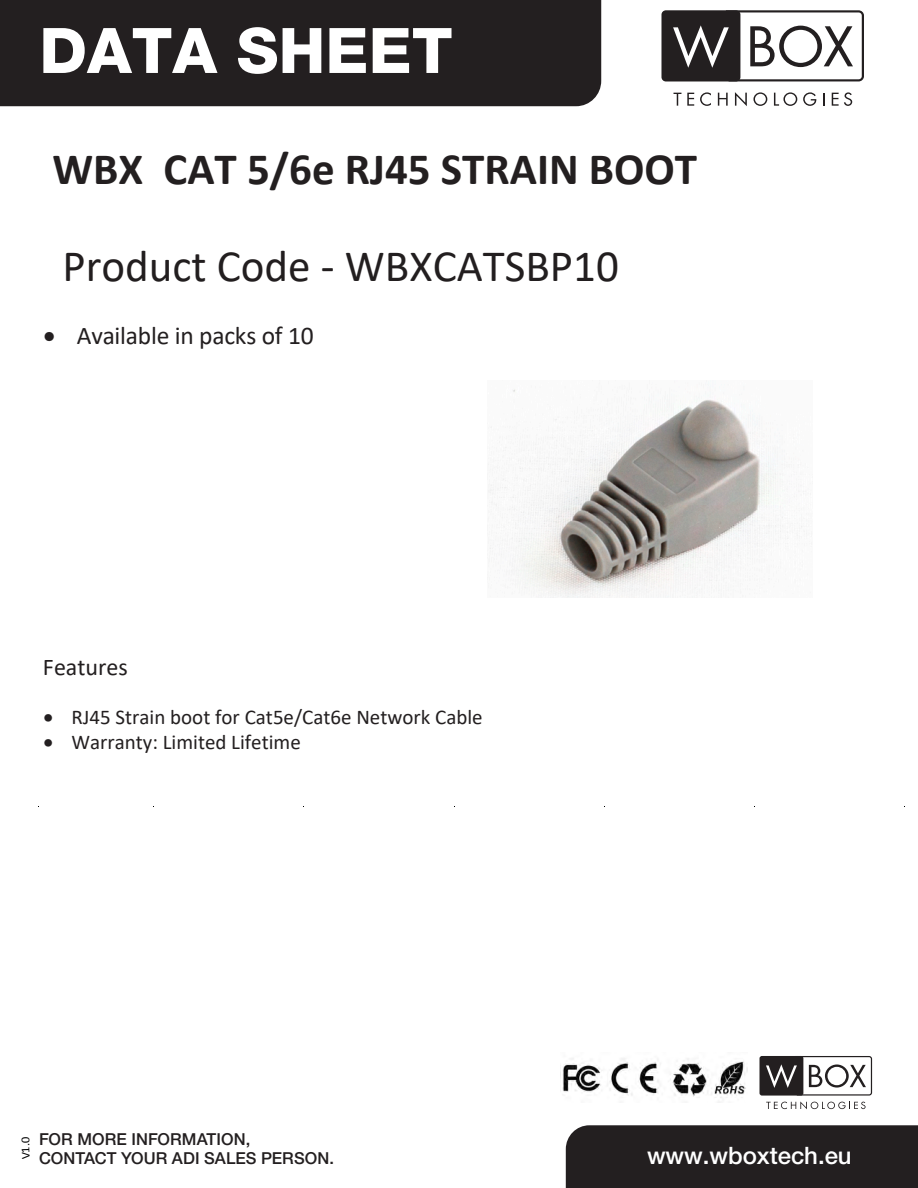
<style>
.page{position:relative;width:918px;height:1188px;background:#fff}
.page>*{position:absolute;margin:0;border:0;box-sizing:border-box;transform-origin:0 0}
.t1{font:800 62.85px "Helvetica Neue LT Std";letter-spacing:.005em;color:#fff}
.t2{font:700 45px "Calibri";color:#231f20}
.t3{font:45px "Calibri";color:#221e1f}
.t4{font:25.5px "Calibri";letter-spacing:-.01em;color:#231f20}
.t5{font:500 24px "Helvetica Neue LT Std";color:#fff}
.t6{font:24px "Calibri";color:#221e1f}
.t7{font:21px "Calibri";color:#231f20}
.t8{font:500 16.5px/19.8px "Helvetica Neue LT Std";letter-spacing:.005em;color:#231f20}
.t9{font:12px "Calibri";color:#000;scale:1.05 1}
</style>
<div class="page">
<div style="left:661px;top:10px;width:79px;height:71px;background:#231f20;border-radius:4px"></div>
<svg style="left:673px;top:10px;width:191px;height:71px"></svg>
<svg style="left:674px;top:93px;width:7px;height:13px"></svg>
<svg style="left:687px;top:93px;width:7px;height:13px"></svg>
<svg style="left:700px;top:92px;width:11px;height:14px"></svg>
<svg style="left:718px;top:93px;width:10px;height:13px"></svg>
<svg style="left:735px;top:92px;width:12px;height:14px"></svg>
<svg style="left:753px;top:92px;width:14px;height:14px"></svg>
<svg style="left:774px;top:92px;width:23px;height:14px"></svg>
<svg style="left:803px;top:92px;width:13px;height:14px"></svg>
<svg style="left:823px;top:93px;width:1px;height:13px"></svg>
<svg style="left:832px;top:92px;width:20px;height:14px"></svg>
<div style="left:0;top:0;width:601px;height:106px;background:#231f20"></div>
<div style="left:566px;top:1125px;width:352px;height:63px;background:#231f20"></div>
<div style="left:760px;top:1056px;width:43px;height:40px;background:#231f20;border-radius:2px"></div>
<svg style="left:766px;top:1056px;width:106px;height:53px"></svg>
<img style="left:560px;top:1058px;width:188px;height:40px">
<img style="left:488px;top:381px;width:323px;height:216px">
<h1 class="t1" style="left:39px;top:13px;width:415px">DATA SHEET</h1>
<h2 class="t2" style="left:52px;top:140px;width:646px">WBX CAT 5/6e RJ45 STRAIN BOOT</h2>
<h2 class="t3" style="left:63px;top:235px;width:558px">Product Code - WBXCATSBP10</h2>
<p class="t4" style="left:44px;top:317px;width:272px">• Available in packs of 10</p>
<p class="t6" style="left:43px;top:650px;width:86px">Features</p>
<p class="t7" style="left:43px;top:702px;width:441px">• RJ45 Strain boot for Cat5e/Cat6e Network Cable</p>
<p class="t7" style="left:43px;top:727px;width:259px">• Warranty: Limited Lifetime</p>
<p class="t9" style="left:18px;top:1160px;width:23px;rotate:-92deg">V1.0</p>
<p class="t8" style="left:39px;top:1129px;width:296px">FOR MORE INFORMATION,<br>CONTACT YOUR ADI SALES PERSON.</p>
<p class="t5" style="left:647px;top:1142px;width:206px">www.wboxtech.eu</p>
</div>
